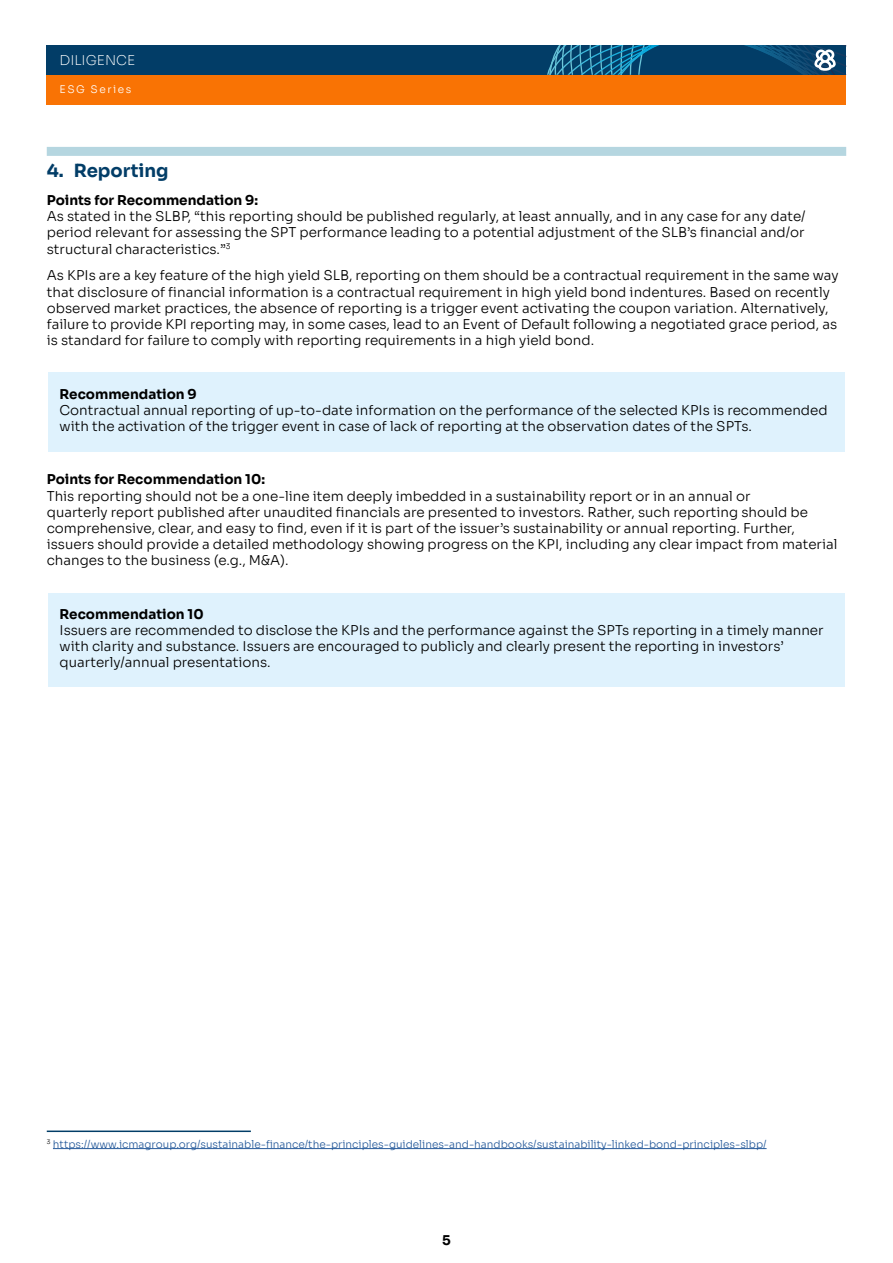
<style>
.page{position:relative;width:893px;height:1263px;background:#fff}
.page>*{position:absolute;margin:0;border:0;box-sizing:border-box;transform-origin:0 0}
.t1{font:700 18px "Sora";color:#023d67}
.t2{font:300 13.5px/16.2px "Sora";color:#000}
.t3{font:700 13.5px "Sora";color:#000}
.t4{font:200 13.5px "Sora";color:#fff}
.t5{font:300 10.5px "Sora";color:#275b9b}
.t6{font:300 10.5px "Sora";letter-spacing:.15em;color:#fff}
</style>
<div class="page">
<div style="left:48px;top:593px;width:797px;height:94px;background:#dff2fd"></div>
<div style="left:48px;top:372px;width:797px;height:79px;background:#dff2fd"></div>
<div style="left:47px;top:147px;width:799px;height:9px;background:#b5d6e0"></div>
<div style="left:47px;top:75px;width:799px;height:30px;background:#f97304"></div>
<div style="left:47px;top:45px;width:799px;height:30px;background:#023d67"></div>
<svg style="left:547px;top:45px;width:299px;height:30px"></svg>
<hr style="left:53px;top:1148px;width:714px;height:1px;background:#275b9b">
<hr style="left:47px;top:1130px;width:204px;height:2px;background:#023d67">
<p class="t4" style="left:60px;top:49px;width:77px">DILIGENCE</p>
<p class="t6" style="left:60px;top:81px;width:73px">ESG Series</p>
<h1 class="t1" style="left:47px;top:156px;width:123px">4. Reporting</h1>
<p class="t3" style="left:47px;top:189px;width:213px">Points for Recommendation 9:</p>
<p class="t2" style="left:47px;top:207px;width:760px;text-align:justify">As stated in the SLBP, “this reporting should be published regularly, at least annually, and in any case for any date/ period relevant for assessing the SPT performance leading to a potential adjustment of the SLB’s financial and/or structural characteristics.”<sup>3</sup></p>
<p class="t2" style="left:47px;top:266px;width:793px">As KPIs are a key feature of the high yield SLB, reporting on them should be a contractual requirement in the same way that disclosure of financial information is a contractual requirement in high yield bond indentures. Based on recently observed market practices, the absence of reporting is a trigger event activating the coupon variation. Alternatively, failure to provide KPI reporting may, in some cases, lead to an Event of Default following a negotiated grace period, as is standard for failure to comply with reporting requirements in a high yield bond.</p>
<p class="t3" style="left:60px;top:383px;width:139px">Recommendation 9</p>
<p class="t2" style="left:60px;top:401px;width:769px">Contractual annual reporting of up-to-date information on the performance of the selected KPIs is recommended with the activation of the trigger event in case of lack of reporting at the observation dates of the SPTs.</p>
<p class="t3" style="left:47px;top:468px;width:220px">Points for Recommendation 10:</p>
<p class="t2" style="left:47px;top:486px;width:792px">This reporting should not be a one-line item deeply imbedded in a sustainability report or in an annual or<br>quarterly report published after unaudited financials are presented to investors. Rather, such reporting should be comprehensive, clear, and easy to find, even if it is part of the issuer’s sustainability or annual reporting. Further, issuers should provide a detailed methodology showing progress on the KPI, including any clear impact from material changes to the business (e.g., M&amp;A).</p>
<p class="t3" style="left:60px;top:603px;width:146px">Recommendation 10</p>
<p class="t2" style="left:60px;top:621px;width:765px">Issuers are recommended to disclose the KPIs and the performance against the SPTs reporting in a timely manner with clarity and substance. Issuers are encouraged to publicly and clearly present the reporting in investors’ quarterly/annual presentations.</p>
<p class="t5" style="left:47px;top:1135px;width:721px"><sup>3</sup> https://www.icmagroup.org/sustainable-finance/the-principles-guidelines-and-handbooks/sustainability-linked-bond-principles-slbp/</p>
<p class="t3" style="left:442px;top:1229px;width:10px">5</p>
</div>
